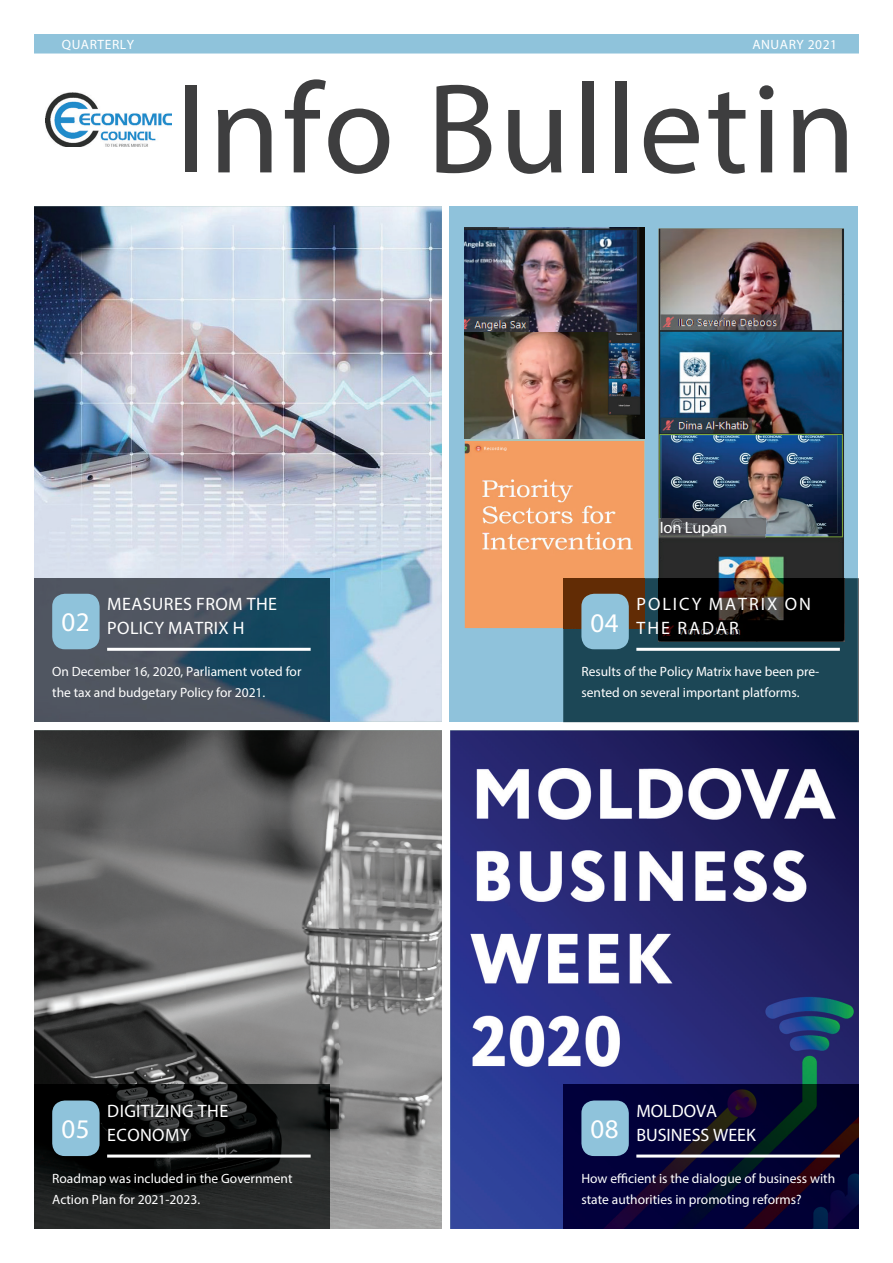
<style>
.page{position:relative;width:893px;height:1263px;background:#fff}
.page>*{position:absolute;margin:0;border:0;box-sizing:border-box;transform-origin:0 0}
.t1{font:129px "Myriad Pro";letter-spacing:.02em;color:#3e3e3f}
.t2{font:27px "Myriad Pro";letter-spacing:.02em;color:#fff}
.t3{font:18px/24px "Myriad Pro";letter-spacing:.02em;color:#fff}
.t4{font:18px/24px "Myriad Pro";letter-spacing:.11em;color:#fff}
.t5{font:18px/24px "Myriad Pro";color:#fff}
.t6{font:16.5px "Myriad Pro";letter-spacing:-.01em;color:#fff}
.t7{font:13.5px/21px "Myriad Pro";color:#fff}
.t8{font:13.5px "Myriad Pro";letter-spacing:.04em;color:#fff}
</style>
<div class="page">
<img style="left:34px;top:206px;width:408px;height:516px">
<img style="left:34px;top:730px;width:306px;height:399px">
<img style="left:340px;top:730px;width:102px;height:499px">
<img style="left:330px;top:1129px;width:10px;height:100px">
<img style="left:450px;top:730px;width:409px;height:499px">
<div style="left:449px;top:206px;width:409px;height:516px;background:#8fc2db"></div>
<img style="left:659px;top:229px;width:185px;height:349px">
<img style="left:465px;top:227px;width:179px;height:106px">
<img style="left:465px;top:333px;width:179px;height:105px">
<img style="left:465px;top:441px;width:179px;height:187px">
<img style="left:563px;top:1085px;width:296px;height:144px">
<hr style="left:636px;top:1154px;width:204px;height:3px;background:#fff">
<img style="left:34px;top:1085px;width:296px;height:144px">
<hr style="left:107px;top:1154px;width:204px;height:3px;background:#fff">
<svg style="left:563px;top:578px;width:296px;height:144px;background:#19343d"></svg>
<div style="left:563px;top:578px;width:81px;height:50px;background:#622c05"></div>
<hr style="left:636px;top:648px;width:204px;height:3px;background:#fff">
<div style="left:34px;top:34px;width:825px;height:20px;background:#8fc3db"></div>
<hr style="left:34px;top:722px;width:296px;height:1px;background:#69696c">
<img style="left:34px;top:578px;width:296px;height:144px">
<img style="left:45px;top:92px;width:127px;height:55px">
<div style="left:52px;top:1100px;width:48px;height:56px;background:#8fc3db;border-radius:13px"></div>
<div style="left:581px;top:594px;width:48px;height:55px;background:#8fc3db;border-radius:13px"></div>
<div style="left:581px;top:1100px;width:48px;height:56px;background:#8fc3db;border-radius:13px"></div>
<hr style="left:107px;top:648px;width:204px;height:3px;background:#fff">
<div style="left:52px;top:594px;width:48px;height:55px;background:#8fc3db;border-radius:13px"></div>
<img style="left:662px;top:435px;width:175px;height:99px">
<img style="left:659px;top:518px;width:106px;height:20px">
<img style="left:662px;top:518px;width:103px;height:16px">
<p class="t8" style="left:62px;top:36px;width:74px">QUARTERLY</p>
<p class="t8" style="left:752px;top:36px;width:86px">ANUARY 2021</p>
<h1 class="t1" style="left:176px;top:50px;width:682px">Info Bulletin</h1>
<p class="t6" style="left:660px;top:517px;width:69px">Ion Lupan</p>
<h2 class="t2" style="left:61px;top:606px;width:30px">02</h2>
<h3 class="t3" style="left:107px;top:592px;width:171px">MEASURES FROM THE<br>POLICY MATRIX H</h3>
<h2 class="t2" style="left:591px;top:606px;width:30px">04</h2>
<h3 class="t4" style="left:637px;top:592px;width:176px">POLICY MATRIX ON<br>THE RADAR</h3>
<p class="t7" style="left:52px;top:661px;width:251px">On December 16, 2020, Parliament voted for the tax and budgetary Policy for 2021.</p>
<p class="t7" style="left:581px;top:661px;width:239px">Results of the Policy Matrix have been pre&shy;sented on several important platforms.</p>
<h2 class="t2" style="left:61px;top:1112px;width:30px">05</h2>
<h3 class="t3" style="left:107px;top:1098px;width:122px">DIGITIZING THE<br>ECONOMY</h3>
<h2 class="t2" style="left:591px;top:1113px;width:30px">08</h2>
<h3 class="t5" style="left:636px;top:1098px;width:121px">MOLDOVA<br>BUSINESS WEEK</h3>
<p class="t7" style="left:52px;top:1168px;width:242px">Roadmap was included in the Government<br>Action Plan for 2021-2023.</p>
<p class="t7" style="left:581px;top:1168px;width:255px">How efficient is the dialogue of business with state authorities in promoting reforms?</p>
</div>
